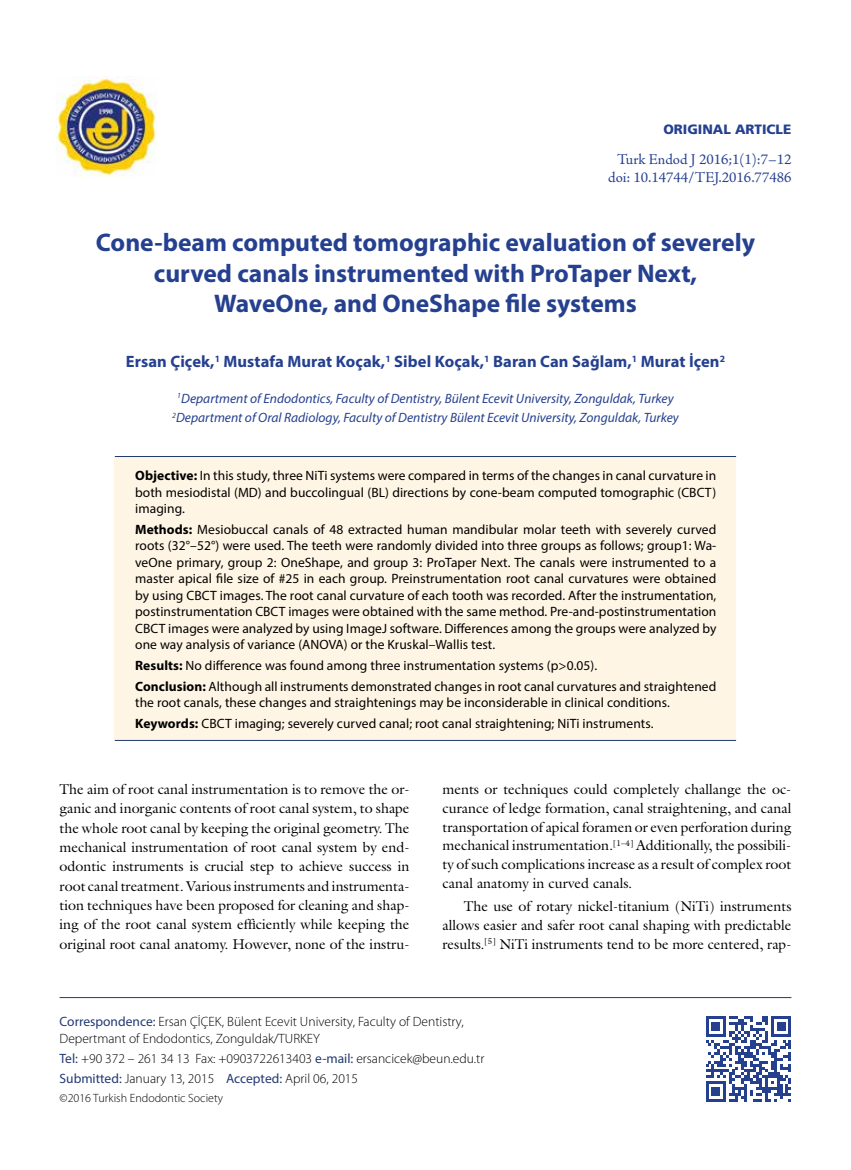
<style>
.page{position:relative;width:851px;height:1170px;background:#fff}
.page>*{position:absolute;margin:0;border:0;box-sizing:border-box;transform-origin:0 0}
.t1{font:700 25.5px/30.6px "Myriad Pro";color:#25408f;text-align:center}
.t2{font:700 16.5px "Myriad Pro";letter-spacing:.005em;color:#25408f}
.t3{font:15px/18px "Adobe Jenson Pro";color:#25408f;text-align:center}
.t4{font:14.25px/19.4px "Galliard Normal Tr";color:#000;text-align:justify}
.t5{font:13.5px/16.5px "Myriad Pro";letter-spacing:.005em;color:#000;text-align:justify}
.t6{font:300 13.5px/16.2px "Myriad Pro";color:#000}
.t7{font:italic 13.5px/19.2px "Myriad Pro";color:#25408f;text-align:center}
.t8{font:13.5px "Frutiger Black Nr Tr";color:#25408f}
.t9{font:300 12px "Myriad Pro";color:#000}
.s1{font-weight:700}
.s2{font-weight:400;color:#213a72}
</style>
<div class="page">
<hr style="left:60px;top:997px;width:731px;height:1px;background:#213a72">
<svg style="left:706px;top:1016px;width:85px;height:85px"></svg>
<div style="left:115px;top:456px;width:621px;height:284px;background:#fff5e4"></div>
<hr style="left:115px;top:456px;width:621px;height:1px;background:#213a72">
<hr style="left:115px;top:740px;width:621px;height:1px;background:#213a72">
<img style="left:57px;top:77px;width:100px;height:100px">
<p class="t8" style="left:663px;top:121px;width:129px">ORIGINAL ARTICLE</p>
<p class="t3" style="left:608px;top:150px;width:185px">Turk Endod J 2016;1(1):7–12 doi: 10.14744/TEJ.2016.77486</p>
<h1 class="t1" style="left:96px;top:226px;width:660px">Cone-beam computed tomographic evaluation of severely curved canals instrumented with ProTaper Next,<br>WaveOne, and OneShape file systems</h1>
<p class="t2" style="left:126px;top:351px;width:600px">Ersan Çiçek,<sup>1</sup> Mustafa Murat Koçak,<sup>1</sup> Sibel Koçak,<sup>1</sup> Baran Can Sağlam,<sup>1</sup> Murat İçen<sup>2</sup></p>
<p class="t7" style="left:172px;top:388px;width:508px"><sup>1</sup>Department of Endodontics, Faculty of Dentistry, Bülent Ecevit University, Zonguldak, Turkey<br><sup>2</sup>Department of Oral Radiology, Faculty of Dentistry Bülent Ecevit University, Zonguldak, Turkey</p>
<p class="t5" style="left:135px;top:467px;width:582px"><span class="s1">Objective:</span> In this study, three NiTi systems were compared in terms of the changes in canal curvature in both mesiodistal (MD) and buccolingual (BL) directions by cone-beam computed tomographic (CBCT) imaging.</p>
<p class="t5" style="left:135px;top:520px;width:582px"><span class="s1">Methods:</span> Mesiobuccal canals of 48 extracted human mandibular molar teeth with severely curved roots (32°–52°) were used. The teeth were randomly divided into three groups as follows; group1: Wa&shy;veOne primary, group 2: OneShape, and group 3: ProTaper Next. The canals were instrumented to a master apical file size of #25 in each group. Preinstrumentation root canal curvatures were obtained by using CBCT images. The root canal curvature of each tooth was recorded. After the instrumentation, postinstrumentation CBCT images were obtained with the same method. Pre-and-postinstrumentation CBCT images were analyzed by using ImageJ software. Differences among the groups were analyzed by one way analysis of variance (ANOVA) or the Kruskal–Wallis test.</p>
<p class="t5" style="left:135px;top:655px;width:582px;line-height:20.7px"><span class="s1">Results:</span> No difference was found among three instrumentation systems (p&gt;0.05).<br><span class="s1">Conclusion:</span> Although all instruments demonstrated changes in root canal curvatures and straightened</p>
<p class="t5" style="left:135px;top:692px;width:536px;line-height:20.7px">the root canals, these changes and straightenings may be inconsiderable in clinical conditions.<br><span class="s1">Keywords:</span> CBCT imaging; severely curved canal; root canal straightening; NiTi instruments.</p>
<p class="t4" style="left:60px;top:779px;width:351px">The aim of root canal instrumentation is to remove the or&shy;ganic and inorganic contents of root canal system, to shape the whole root canal by keeping the original geometry. The mechanical instrumentation of root canal system by end&shy;odontic instruments is crucial step to achieve success in root canal treatment. Various instruments and instrumenta&shy;tion techniques have been proposed for cleaning and shap&shy;ing of the root canal system efficiently while keeping the original root canal anatomy. However, none of the instru-</p>
<p class="t4" style="left:442px;top:779px;width:350px;line-height:18.8px">ments or techniques could completely challange the oc&shy;curance of ledge formation, canal straightening, and canal transportation of apical foramen or even perforation during mechanical instrumentation.<sup>[1–4]</sup> Additionally, the possibili&shy;ty of such complications increase as a result of complex root canal anatomy in curved canals.</p>
<p class="t4" style="left:442px;top:896px;width:350px;line-height:18.8px;text-indent:21px">The use of rotary nickel-titanium (NiTi) instruments allows easier and safer root canal shaping with predictable results.<sup>[5]</sup> NiTi instruments tend to be more centered, rap-</p>
<p class="t6" style="left:60px;top:1013px;width:405px"><span class="s2">Correspondence:</span> Ersan ÇİÇEK, Bülent Ecevit University, Faculty of Dentistry,<br>Depertmant of Endodontics, Zonguldak/TURKEY</p>
<p class="t6" style="left:60px;top:1048px;width:426px;line-height:20.4px"><span class="s2">Tel:</span> +90 372 – 261 34 13 Fax: +0903722613403 <span class="s2">e-mail:</span> ersancicek@beun.edu.tr<br><span class="s2">Submitted:</span> January 13, 2015 <span class="s2">Accepted:</span> April 06, 2015</p>
<p class="t9" style="left:60px;top:1091px;width:165px">©2016 Turkish Endodontic Society</p>
</div>
